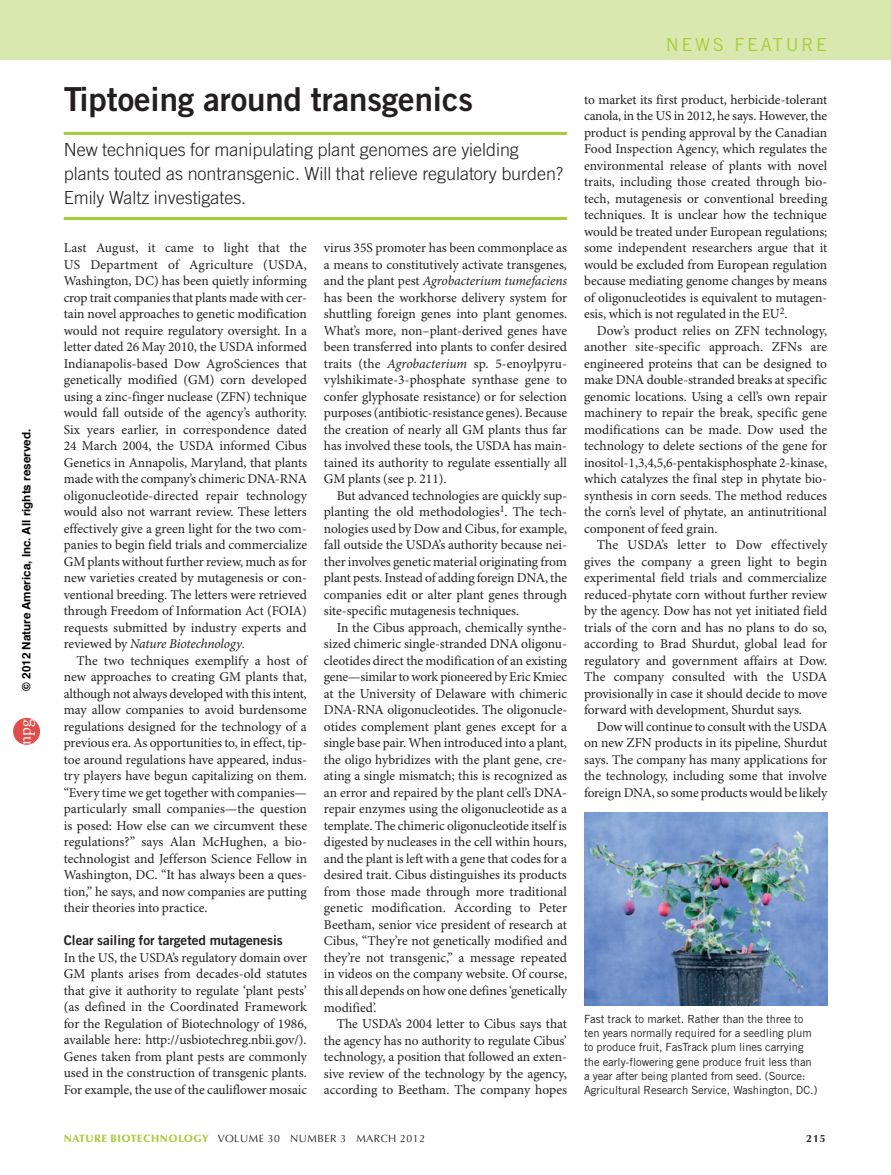
<style>
.page{position:relative;width:891px;height:1175px;background:#fff}
.page>*{position:absolute;margin:0;border:0;box-sizing:border-box;transform-origin:0 0}
.t1{font:33px "Trade Gothic LT Std Bd 2";letter-spacing:-.005em;color:#231f20}
.t2{font:300 18px/24px "Trade Gothic LT Std";letter-spacing:-.005em;color:#231f20}
.t3{font:18px "Trade Gothic LT Std";letter-spacing:.15em;color:#a6ce39}
.t4{font:17.4px "Adobe Garamond Pro";color:#fff}
.t5{font:13.5px/16.5px "Minion Pro";letter-spacing:-.005em;color:#231f20;text-align:justify}
.t6{font:13.5px "Trade Gothic LT Std Bd 2";letter-spacing:-.005em;color:#231f20}
.t7{font:700 11.7px "Helvetica";color:#000}
.t8{font:11.25px/14.2px "Trade Gothic LT Std";letter-spacing:-.005em;color:#231f20}
.t9{font:10.5px "Optima LT Std";letter-spacing:.05em;color:#231f20}
.t10{font:700 10.5px "Optima LT Std";color:#231f20}
.s1{font-style:italic}
.s2{font-weight:900;color:#a6ce39}
</style>
<div class="page">
<div style="left:0;top:0;width:891px;height:60px;background:#d9e8ae"></div>
<hr style="left:64px;top:132px;width:503px;height:3px;background:#a6ce39">
<hr style="left:64px;top:217px;width:503px;height:3px;background:#a6ce39">
<img style="left:584px;top:812px;width:243px;height:193px">
<div style="left:13px;top:718px;width:27px;height:26px;background:#df4e4a;border-radius:50%"></div>
<p class="t7" style="left:22px;top:690px;width:263px;rotate:-90deg">© 2012 Nature America, Inc. All rights reserved.</p>
<p class="t4" style="left:14px;top:744px;width:28px;rotate:-90deg">npg</p>
<h1 class="t1" style="left:64px;top:79px;width:411px">Tiptoeing around transgenics</h1>
<h2 class="t2" style="left:64px;top:138px;width:501px">New techniques for manipulating plant genomes are yielding plants touted as nontransgenic. Will that relieve regulatory burden?<br>Emily Waltz investigates.</h2>
<p class="t5" style="left:64px;top:240px;width:245px">Last August, it came to light that the US Department of Agriculture (USDA, Washington, DC) has been quietly informing crop trait companies that plants made with cer&shy;tain novel approaches to genetic modification would not require regulatory oversight. In a letter dated 26 May 2010, the USDA informed Indianapolis-based Dow AgroSciences that genetically modified (GM) corn developed using a zinc-finger nuclease (ZFN) technique would fall outside of the agency’s authority.<br>Six years earlier, in correspondence dated 24 March 2004, the USDA informed Cibus Genetics in Annapolis, Maryland, that plants made with the company’s chimeric DNA-RNA oligonucleotide-directed repair technology would also not warrant review. These letters effectively give a green light for the two com&shy;panies to begin field trials and commercialize GM plants without further review, much as for new varieties created by mutagenesis or con&shy;ventional breeding. The letters were retrieved through Freedom of Information Act (FOIA) requests submitted by industry experts and reviewed by <span class="s1">Nature Biotechnology</span>.</p>
<p class="t5" style="left:64px;top:653px;width:245px;text-indent:13px">The two techniques exemplify a host of new approaches to creating GM plants that, although not always developed with this intent, may allow companies to avoid burdensome regulations designed for the technology of a previous era. As opportunities to, in effect, tip&shy;toe around regulations have appeared, indus&shy;try players have begun capitalizing on them. “Every time we get together with companies— particularly small companies—the question is posed: How else can we circumvent these regulations?” says Alan McHughen, a bio&shy;technologist and Jefferson Science Fellow in Washington, DC. “It has always been a ques&shy;tion,” he says, and now companies are putting their theories into practice.</p>
<p class="t6" style="left:64px;top:932px;width:220px">Clear sailing for targeted mutagenesis</p>
<p class="t5" style="left:64px;top:950px;width:245px">In the US, the USDA’s regulatory domain over GM plants arises from decades-old statutes that give it authority to regulate ‘plant pests’ (as defined in the Coordinated Framework for the Regulation of Biotechnology of 1986, available here: http://usbiotechreg.nbii.gov/).<br>Genes taken from plant pests are commonly used in the construction of transgenic plants.<br>For example, the use of the cauliflower mosaic</p>
<p class="t5" style="left:324px;top:240px;width:245px">virus 35S promoter has been commonplace as a means to constitutively activate transgenes, and the plant pest <span class="s1">Agrobacterium tumefaciens </span>has been the workhorse delivery system for shuttling foreign genes into plant genomes.<br>What’s more, non–plant-derived genes have been transferred into plants to confer desired traits (the <span class="s1">Agrobacterium</span> sp. 5-enoylpyru&shy;vylshikimate-3-phosphate synthase gene to confer glyphosate resistance) or for selection purposes (antibiotic-resistance genes). Because the creation of nearly all GM plants thus far has involved these tools, the USDA has main&shy;tained its authority to regulate essentially all GM plants (see p. 211).</p>
<p class="t5" style="left:324px;top:487px;width:245px;text-indent:13px">But advanced technologies are quickly sup&shy;planting the old methodologies<sup>1</sup>. The tech&shy;nologies used by Dow and Cibus, for example, fall outside the USDA’s authority because nei&shy;ther involves genetic material originating from plant pests. Instead of adding foreign DNA, the companies edit or alter plant genes through site-specific mutagenesis techniques.</p>
<p class="t5" style="left:324px;top:620px;width:245px;text-indent:13px">In the Cibus approach, chemically synthe&shy;sized chimeric single-stranded DNA oligonu&shy;cleotides direct the modification of an existing gene—similar to work pioneered by Eric Kmiec at the University of Delaware with chimeric DNA-RNA oligonucleotides. The oligonucle&shy;otides complement plant genes except for a single base pair. When introduced into a plant, the oligo hybridizes with the plant gene, cre&shy;ating a single mismatch; this is recognized as an error and repaired by the plant cell’s DNA&shy;repair enzymes using the oligonucleotide as a template. The chimeric oligonucleotide itself is digested by nucleases in the cell within hours, and the plant is left with a gene that codes for a desired trait. Cibus distinguishes its products from those made through more traditional genetic modification. According to Peter Beetham, senior vice president of research at Cibus, “They’re not genetically modified and they’re not transgenic,” a message repeated in videos on the company website. Of course, this all depends on how one defines ‘genetically modified’.</p>
<p class="t5" style="left:324px;top:1016px;width:245px;text-indent:13px">The USDA’s 2004 letter to Cibus says that the agency has no authority to regulate Cibus’ technology, a position that followed an exten&shy;sive review of the technology by the agency, according to Beetham. The company hopes</p>
<h2 class="t3" style="left:666px;top:34px;width:45px">news</h2>
<h2 class="t3" style="left:734px;top:34px;width:94px">feat ure</h2>
<p class="t5" style="left:584px;top:92px;width:245px">to market its first product, herbicide-tolerant canola, in the US in 2012, he says. However, the product is pending approval by the Canadian Food Inspection Agency, which regulates the environmental release of plants with novel traits, including those created through bio&shy;tech, mutagenesis or conventional breeding techniques. It is unclear how the technique would be treated under European regulations; some independent researchers argue that it would be excluded from European regulation because mediating genome changes by means of oligonucleotides is equivalent to mutagen&shy;esis, which is not regulated in the EU<sup>2</sup>.</p>
<p class="t5" style="left:584px;top:323px;width:245px;text-indent:13px">Dow’s product relies on ZFN technology, another site-specific approach. ZFNs are engineered proteins that can be designed to make DNA double-stranded breaks at specific genomic locations. Using a cell’s own repair machinery to repair the break, specific gene modifications can be made. Dow used the technology to delete sections of the gene for inositol-1,3,4,5,6-pentakisphosphate 2-kinase, which catalyzes the final step in phytate bio&shy;synthesis in corn seeds. The method reduces the corn’s level of phytate, an antinutritional component of feed grain.</p>
<p class="t5" style="left:584px;top:537px;width:245px;text-indent:13px">The USDA’s letter to Dow effectively gives the company a green light to begin experimental field trials and commercialize reduced-phytate corn without further review by the agency. Dow has not yet initiated field trials of the corn and has no plans to do so, according to Brad Shurdut, global lead for regulatory and government affairs at Dow.<br>The company consulted with the USDA provisionally in case it should decide to move forward with development, Shurdut says.</p>
<p class="t5" style="left:584px;top:719px;width:245px;text-indent:13px">Dow will continue to consult with the USDA on new ZFN products in its pipeline, Shurdut says. The company has many applications for the technology, including some that involve foreign DNA, so some products would be likely</p>
<p class="t8" style="left:584px;top:1011px;width:235px">Fast track to market. Rather than the three to ten years normally required for a seedling plum to produce fruit, FasTrack plum lines carrying the early-flowering gene produce fruit less than a year after being planted from seed. (Source:<br>Agricultural Research Service, Washington, DC.)</p>
<p class="t9" style="left:64px;top:1132px;width:363px"><span class="s2">NATURE BIOTECHNOLOGY</span> VOLUME 30 NUMBER 3 MARCH 2012</p>
<p class="t10" style="left:806px;top:1132px;width:21px">215</p>
</div>
